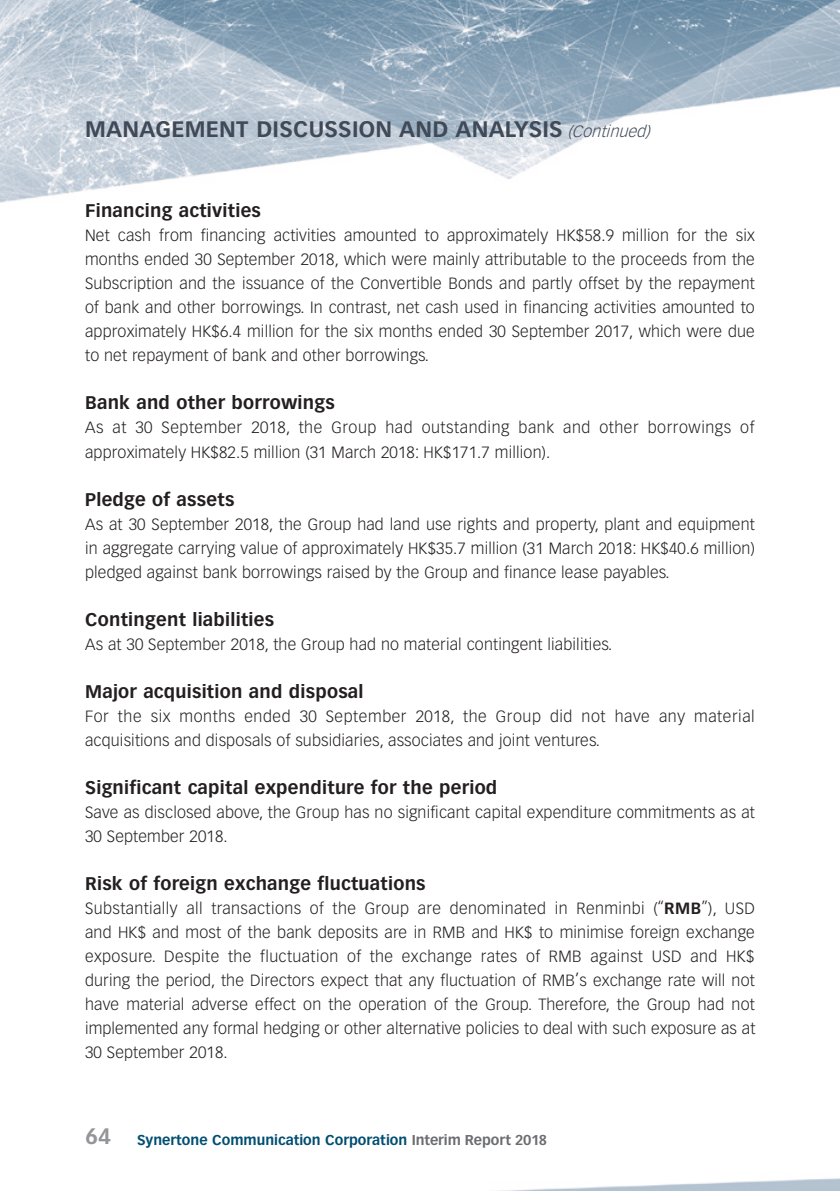
<style>
.page{position:relative;width:840px;height:1191px;background:#fff}
.page>*{position:absolute;margin:0;border:0;box-sizing:border-box;transform-origin:0 0}
.t1{font:700 22px "Vectora LT Std";letter-spacing:.015em;color:#404957}
.Heading_2{font:700 18px "Vectora LT Std";letter-spacing:.015em;color:#231f20}
.Body_Text{font:300 16px/24px "Vectora LT Std";letter-spacing:.01em;color:#231f20;text-align:justify}
.Body_Text-2{font:300 16px/24px "Vectora LT Std";letter-spacing:.035em;color:#231f20}
.t2{font:700 14px "Vectora LT Std";color:#004e72}
.s1{font-weight:300;font-style:italic;font-size:16px}
.s2{font-weight:700}
.s3{font-size:22px;color:#939598}
.s4{color:#6c6d70}
</style>
<div class="page">
<img style="left:0;top:0;width:839px;height:1191px">
<h1 class="t1" style="left:85px;top:116px;width:570px">MANAGEMENT DISCUSSION AND ANALYSIS <span class="s1">(Continued)</span></h1>
<p class="Heading_2" style="left:85px;top:200px;width:177px">Financing activities</p>
<p class="Body_Text" style="left:85px;top:224px;width:671px">Net cash from financing activities amounted to approximately HK$58.9 million for the six months ended 30 September 2018, which were mainly attributable to the proceeds from the Subscription and the issuance of the Convertible Bonds and partly offset by the repayment of bank and other borrowings. In contrast, net cash used in financing activities amounted to approximately HK$6.4 million for the six months ended 30 September 2017, which were due to net repayment of bank and other borrowings.</p>
<p class="Heading_2" style="left:85px;top:392px;width:251px">Bank and other borrowings</p>
<p class="Body_Text-2" style="left:85px;top:416px;width:670px">As at 30 September 2018, the Group had outstanding bank and other borrowings of approximately HK$82.5 million (31 March 2018: HK$171.7 million).</p>
<p class="Heading_2" style="left:85px;top:488px;width:151px">Pledge of assets</p>
<p class="Body_Text" style="left:85px;top:512px;width:670px">As at 30 September 2018, the Group had land use rights and property, plant and equipment in aggregate carrying value of approximately HK$35.7 million (31 March 2018: HK$40.6 million) pledged against bank borrowings raised by the Group and finance lease payables.</p>
<p class="Heading_2" style="left:85px;top:608px;width:190px">Contingent liabilities</p>
<p class="Body_Text" style="left:85px;top:632px;width:528px">As at 30 September 2018, the Group had no material contingent liabilities.</p>
<p class="Heading_2" style="left:85px;top:680px;width:280px">Major acquisition and disposal</p>
<p class="Body_Text" style="left:85px;top:704px;width:670px">For the six months ended 30 September 2018, the Group did not have any material acquisitions and disposals of subsidiaries, associates and joint ventures.</p>
<p class="Heading_2" style="left:85px;top:776px;width:413px">Significant capital expenditure for the period</p>
<p class="Body_Text" style="left:85px;top:800px;width:670px">Save as disclosed above, the Group has no significant capital expenditure commitments as at<br>30 September 2018.</p>
<p class="Heading_2" style="left:85px;top:872px;width:342px">Risk of foreign exchange fluctuations</p>
<p class="Body_Text" style="left:85px;top:896px;width:671px">Substantially all transactions of the Group are denominated in Renminbi (“<span class="s2">RMB</span>”), USD and HK$ and most of the bank deposits are in RMB and HK$ to minimise foreign exchange exposure. Despite the fluctuation of the exchange rates of RMB against USD and HK$ during the period, the Directors expect that any fluctuation of RMB’s exchange rate will not have material adverse effect on the operation of the Group. Therefore, the Group had not implemented any formal hedging or other alternative policies to deal with such exposure as at 30 September 2018.</p>
<p class="t2" style="left:85px;top:1131px;width:463px"><span class="s3">64</span> Synertone Communication Corporation <span class="s4">Interim Report 2018</span></p>
</div>
